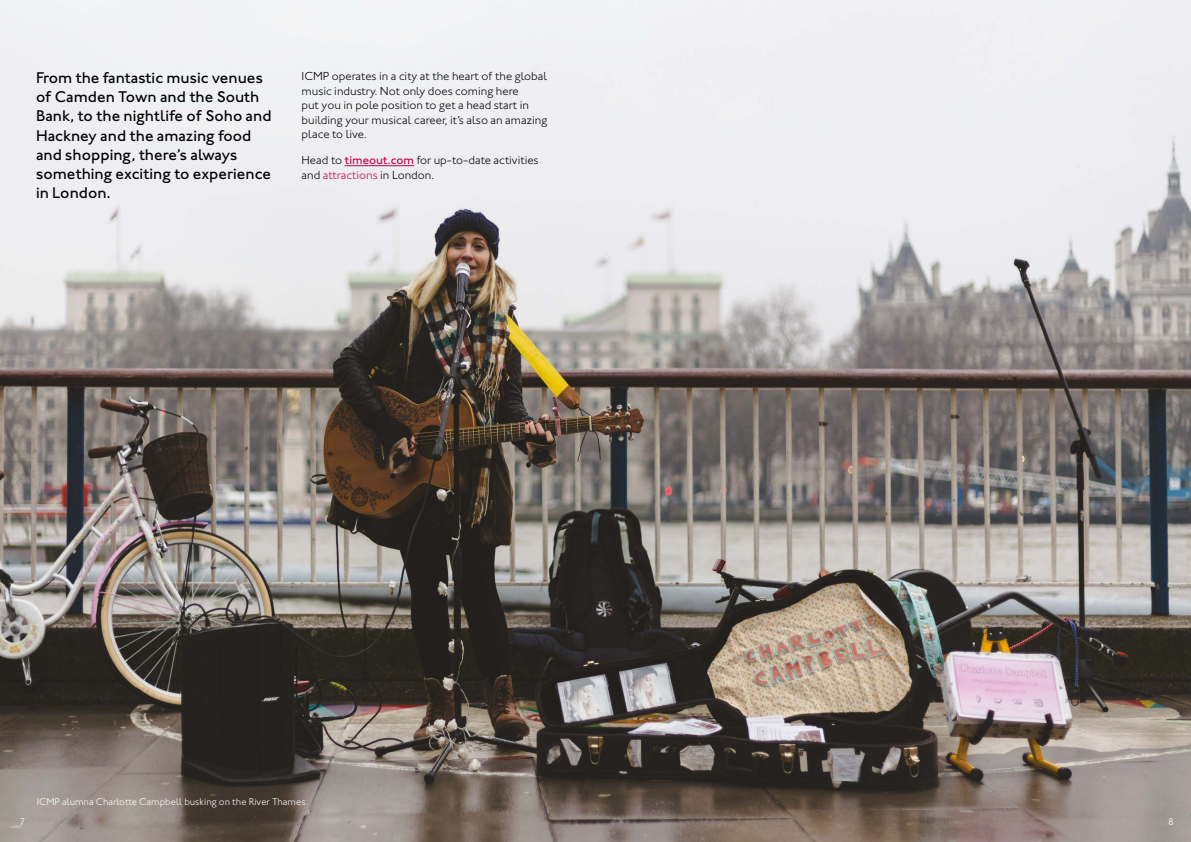
<style>
.page{position:relative;width:1191px;height:842px;background:#fff}
.page>*{position:absolute;margin:0;border:0;box-sizing:border-box;transform-origin:0 0}
.t1{font:500 16px/19.2px "Johnston ITC";color:#000}
.t2{font:300 12px/14.4px "Johnston ITC";color:#000}
.t3{font:300 10px "Johnston ITC";color:#fff}
.s1{font-weight:500;color:#c4014b}
.s2{color:#c4014b}
</style>
<div class="page">
<img style="left:0;top:0;width:1191px;height:842px">
<hr style="left:345px;top:165px;width:69px;height:1px;background:#c4014b">
<h1 class="t1" style="left:36px;top:68px;width:237px">From the fantastic music venues of Camden Town and the South<br>Bank, to the nightlife of Soho and<br>Hackney and the amazing food and shopping, there’s always something exciting to experience in London.</h1>
<p class="t2" style="left:301px;top:69px;width:247px">ICMP operates in a city at the heart of the global music industry. Not only does coming here<br>put you in pole position to get a head start in building your musical career, it’s also an amazing place to live.</p>
<p class="t2" style="left:301px;top:153px;width:239px">Head to <span class="s1">timeout.com</span> for up-to-date activities and <span class="s2">attractions</span> in London.</p>
<p class="t3" style="left:37px;top:795px;width:272px">ICMP alumna Charlotte Campbell busking on the River Thames.</p>
<p class="t3" style="left:20px;top:816px;width:7px">7</p>
<p class="t3" style="left:1168px;top:816px;width:7px">8</p>
</div>
